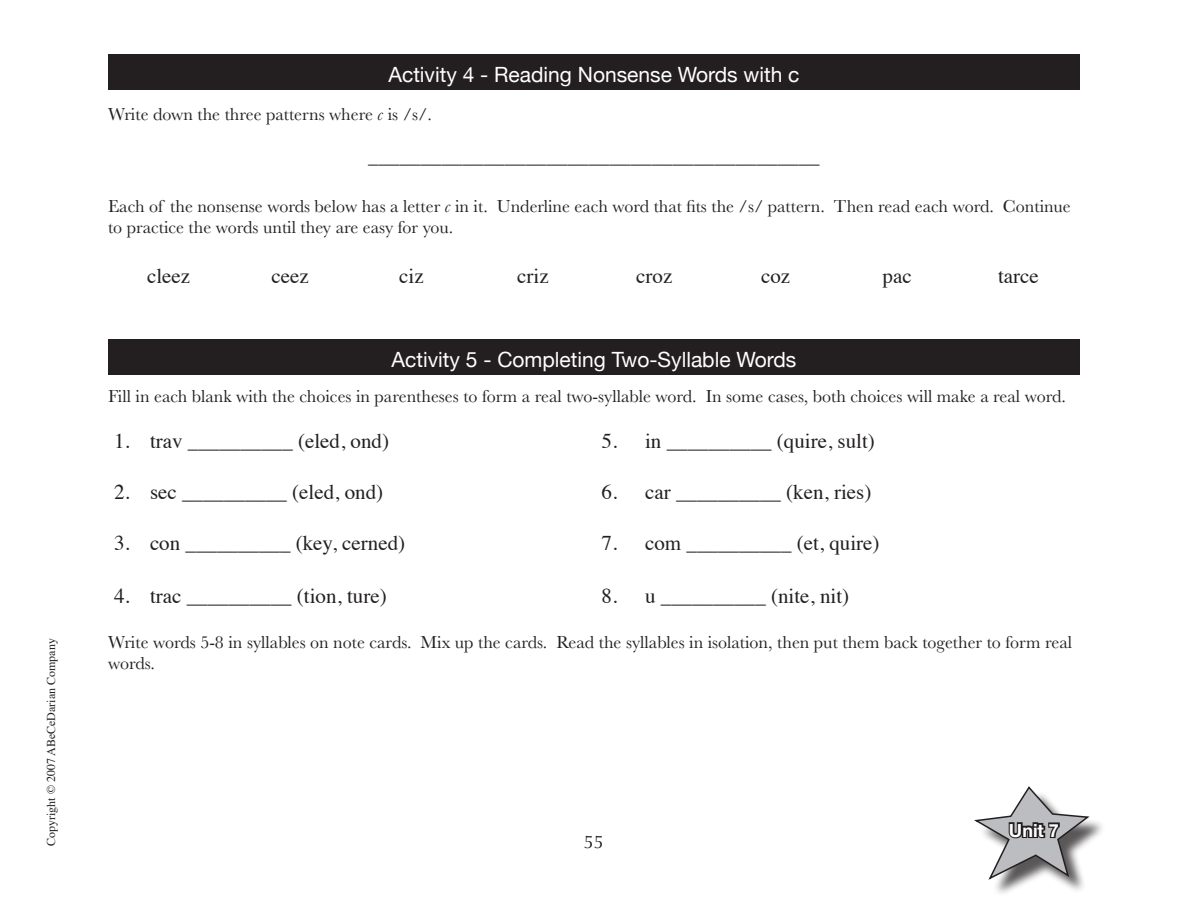
<style>
.page{position:relative;width:1188px;height:918px;background:#fff}
.page>*{position:absolute;margin:0;border:0;box-sizing:border-box;transform-origin:0 0}
.Word_Lists{font:21px "Times";color:#231f20}
.Page_Heading{font:21px "Helvetica Neue";color:#fff}
.Display{font:700 21px "Helvetica Neue";color:#231f20}
.Directions{font:18px/21.6px "Baskerville";color:#231f20}
.t1{font:700 18px "Helvetica Neue";color:#fff}
.t2{font:18px "Optima";color:#231f20}
.t3{font:12px "Times";color:#231f20}
.s1{font-style:italic}
</style>
<div class="page">
<div style="left:978px;top:790px;width:129px;height:107px;background:#231f20;opacity:.75"></div>
<svg style="left:974px;top:786px;width:118px;height:95px"></svg>
<div style="left:108px;top:54px;width:972px;height:36px;background:#231f20"></div>
<div style="left:108px;top:339px;width:972px;height:36px;background:#231f20"></div>
<p class="t3" style="left:40px;top:846px;width:209px;rotate:-90deg">Copyright © 2007 ABeCeDarian Company</p>
<p class="Page_Heading" style="left:388px;top:59px;width:413px">Activity 4 - Reading Nonsense Words with c</p>
<p class="Directions" style="left:108px;top:104px;width:326px">Write down the three patterns where <span class="s1">c</span> is /s/.</p>
<p class="Display" style="left:368px;top:139px;width:453px">___________________________________________</p>
<p class="Directions" style="left:108px;top:196px;width:964px">Each of the nonsense words below has a letter <span class="s1">c</span> in it. Underline each word that fits the /s/ pattern. Then read each word. Continue to practice the words until they are easy for you.</p>
<p class="Word_Lists" style="left:147px;top:256px;width:45px">cleez</p>
<p class="Word_Lists" style="left:271px;top:256px;width:39px">ceez</p>
<p class="Word_Lists" style="left:399px;top:256px;width:26px">ciz</p>
<p class="Word_Lists" style="left:517px;top:256px;width:33px">criz</p>
<p class="Word_Lists" style="left:636px;top:256px;width:38px">croz</p>
<p class="Word_Lists" style="left:761px;top:256px;width:31px">coz</p>
<p class="Word_Lists" style="left:883px;top:256px;width:31px">pac</p>
<p class="Word_Lists" style="left:998px;top:256px;width:42px">tarce</p>
<p class="Page_Heading" style="left:392px;top:344px;width:406px">Activity 5 - Completing Two-Syllable Words</p>
<p class="Directions" style="left:108px;top:386px;width:960px">Fill in each blank with the choices in parentheses to form a real two-syllable word. In some cases, both choices will make a real word.</p>
<p class="Word_Lists" style="left:114px;top:421px;width:17px">1.</p>
<p class="Word_Lists" style="left:150px;top:421px;width:241px">trav __________ (eled, ond)</p>
<p class="Word_Lists" style="left:602px;top:421px;width:17px">5.</p>
<p class="Word_Lists" style="left:645px;top:421px;width:231px">in __________ (quire, sult)</p>
<p class="Word_Lists" style="left:114px;top:472px;width:17px">2.</p>
<p class="Word_Lists" style="left:150px;top:472px;width:235px">sec __________ (eled, ond)</p>
<p class="Word_Lists" style="left:602px;top:472px;width:17px">6.</p>
<p class="Word_Lists" style="left:645px;top:472px;width:228px">car __________ (ken, ries)</p>
<p class="Word_Lists" style="left:114px;top:523px;width:17px">3.</p>
<p class="Word_Lists" style="left:150px;top:523px;width:257px">con __________ (key, cerned)</p>
<p class="Word_Lists" style="left:602px;top:523px;width:17px">7.</p>
<p class="Word_Lists" style="left:645px;top:523px;width:236px">com __________ (et, quire)</p>
<p class="Word_Lists" style="left:114px;top:576px;width:17px">4.</p>
<p class="Word_Lists" style="left:150px;top:576px;width:238px">trac __________ (tion, ture)</p>
<p class="Word_Lists" style="left:602px;top:576px;width:17px">8.</p>
<p class="Word_Lists" style="left:645px;top:576px;width:206px">u __________ (nite, nit)</p>
<p class="Directions" style="left:108px;top:631px;width:966px">Write words 5-8 in syllables on note cards. Mix up the cards. Read the syllables in isolation, then put them back together to form real words.</p>
<p class="t2" style="left:584px;top:832px;width:22px">55</p>
<p class="t1" style="left:1009px;top:816px;width:52px">Unit 7</p>
</div>
